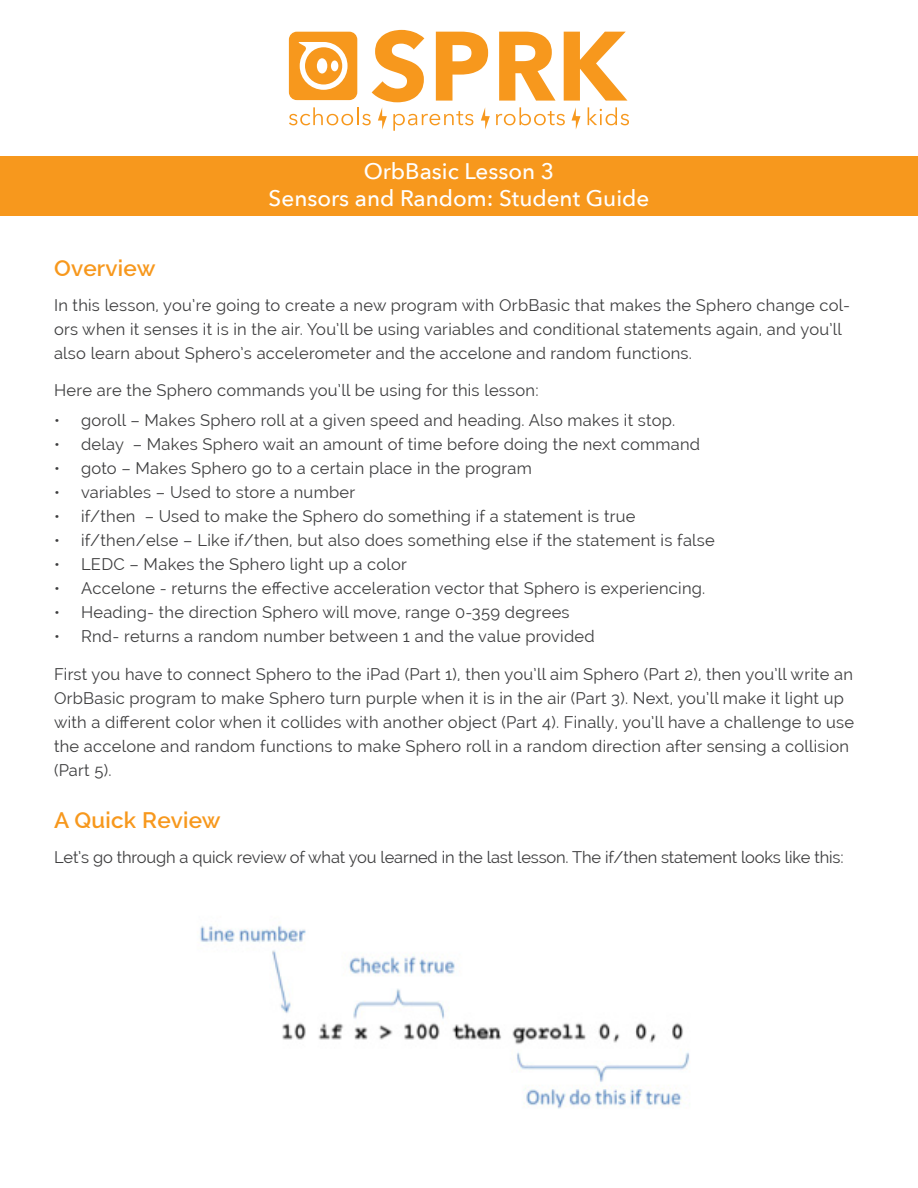
<style>
.page{position:relative;width:918px;height:1188px;background:#fff}
.page>*{position:absolute;margin:0;border:0;box-sizing:border-box;transform-origin:0 0}
.t1{font:500 22.5px "Avenir Next";color:#fff}
.t2{font:600 22.5px "Raleway";letter-spacing:.01em;color:#f7981d}
.t3{font:16.5px/24px "Raleway";letter-spacing:.015em;color:#3e3e3f}
.t4{font:16.5px "Raleway";letter-spacing:-.01em;color:#3e3e3f}
</style>
<div class="page">
<svg style="left:499px;top:32px;width:57px;height:69px"></svg>
<svg style="left:564px;top:32px;width:63px;height:69px"></svg>
<svg style="left:496px;top:107px;width:69px;height:18px"></svg>
<svg style="left:588px;top:107px;width:41px;height:18px"></svg>
<svg style="left:289px;top:30px;width:201px;height:101px"></svg>
<svg style="left:572px;top:107px;width:9px;height:23px"></svg>
<div style="left:0;top:156px;width:918px;height:59px;background:#f7981d"></div>
<img style="left:200px;top:925px;width:490px;height:184px">
<p class="t1" style="left:364px;top:152px;width:192px">OrbBasic Lesson 3</p>
<p class="t1" style="left:269px;top:179px;width:382px">Sensors and Random: Student Guide</p>
<p class="t2" style="left:54px;top:255px;width:103px">Overview</p>
<p class="t3" style="left:54px;top:293px;width:798px">In this lesson, you’re going to create a new program with OrbBasic that makes the Sphero change col&shy;ors when it senses it is in the air. You’ll be using variables and conditional statements again, and you’ll also learn about Sphero’s accelerometer and the accelone and random functions.</p>
<p class="t3" style="left:54px;top:378px;width:486px">Here are the Sphero commands you’ll be using for this lesson:</p>
<p class="t3" style="left:54px;top:408px;width:623px">• goroll – Makes Sphero roll at a given speed and heading. Also makes it stop.</p>
<p class="t3" style="left:54px;top:432px;width:648px">• delay – Makes Sphero wait an amount of time before doing the next command</p>
<p class="t3" style="left:54px;top:456px;width:479px">• goto – Makes Sphero go to a certain place in the program</p>
<p class="t3" style="left:54px;top:480px;width:303px">• variables – Used to store a number</p>
<p class="t3" style="left:54px;top:504px;width:583px">• if/then – Used to make the Sphero do something if a statement is true</p>
<p class="t3" style="left:54px;top:528px;width:662px">• if/then/else – Like if/then, but also does something else if the statement is false</p>
<p class="t3" style="left:54px;top:552px;width:355px">• LEDC – Makes the Sphero light up a color</p>
<p class="t3" style="left:54px;top:576px;width:653px">• Accelone - returns the effective acceleration vector that Sphero is experiencing.</p>
<p class="t3" style="left:54px;top:600px;width:517px">• Heading- the direction Sphero will move, range 0-359 degrees</p>
<p class="t3" style="left:54px;top:624px;width:542px">• Rnd- returns a random number between 1 and the value provided</p>
<p class="t3" style="left:54px;top:662px;width:802px">First you have to connect Sphero to the iPad (Part 1), then you’ll aim Sphero (Part 2), then you’ll write an OrbBasic program to make Sphero turn purple when it is in the air (Part 3). Next, you’ll make it light up with a different color when it collides with another object (Part 4). Finally, you’ll have a challenge to use the accelone and random functions to make Sphero roll in a random direction after sensing a collision (Part 5).</p>
<p class="t2" style="left:54px;top:807px;width:168px">A Quick Review</p>
<p class="t4" style="left:54px;top:847px;width:791px">Let’s go through a quick review of what you learned in the last lesson. The if/then statement looks like this:</p>
</div>
